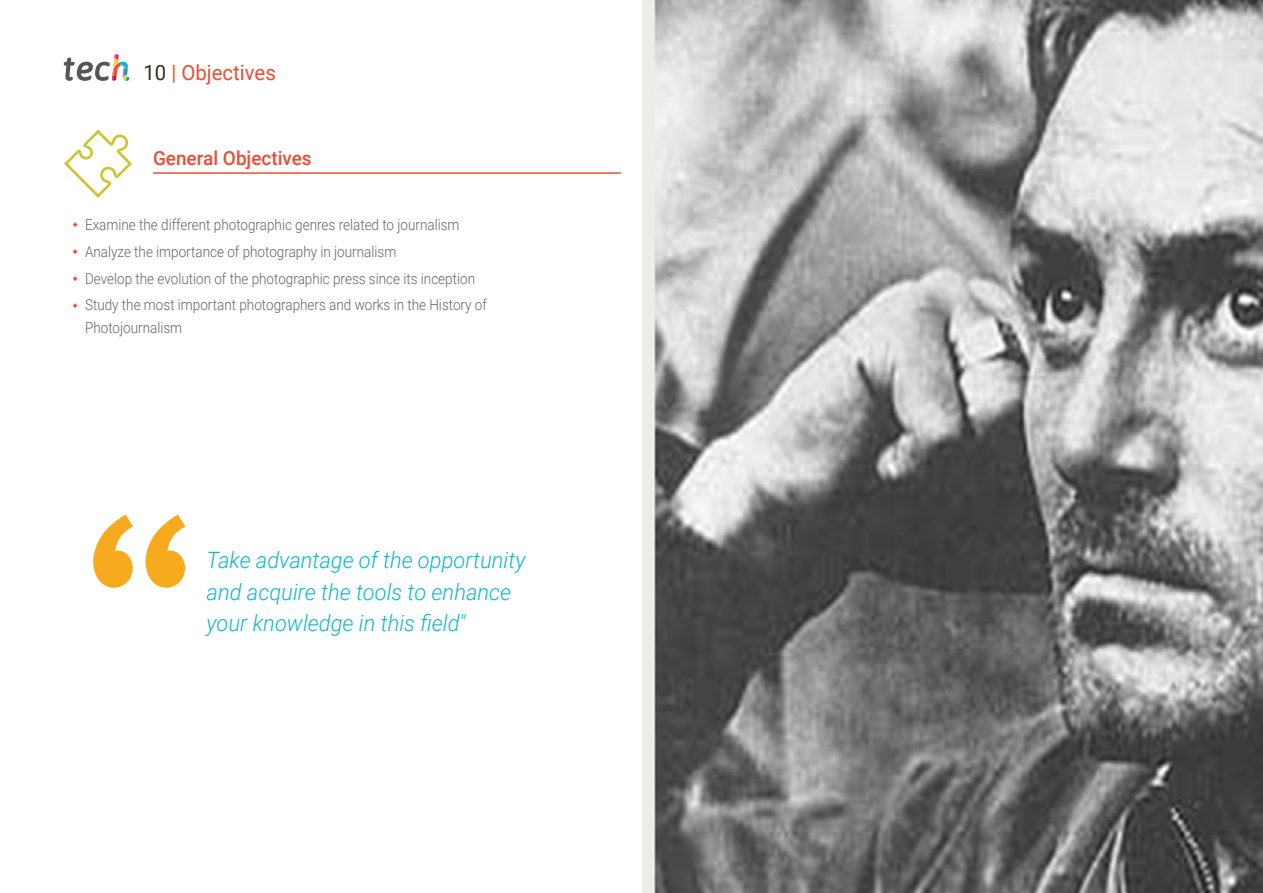
<style>
.page{position:relative;width:1263px;height:893px;background:#fff}
.page>*{position:absolute;margin:0;border:0;box-sizing:border-box;transform-origin:0 0}
.t1{font:italic 300 22.5px/31.5px "Roboto";color:#0fb6cf}
.t2{font:21px "Roboto";color:#e94d36}
.t3{font:500 19.5px "Roboto";color:#e94d35}
.t4{font:300 15px/26.7px "Roboto";color:#61646a;scale:.9 1}
.s1{color:#312e20}
</style>
<div class="page">
<hr style="left:153px;top:173px;width:468px;height:1px;background:#e94d35">
<svg style="left:64px;top:130px;width:68px;height:68px"></svg>
<svg style="left:64px;top:54px;width:65px;height:27px"></svg>
<img style="left:642px;top:0;width:621px;height:893px">
<svg style="left:93px;top:514px;width:92px;height:74px"></svg>
<h2 class="t2" style="left:144px;top:57px;width:134px"><span class="s1">10</span> | Objectives</h2>
<h3 class="t3" style="left:153px;top:144px;width:160px">General Objectives</h3>
<p class="t4" style="left:85px;top:211px;width:448px">Examine the different photographic genres related to journalism Analyze the importance of photography in journalism<br>Develop the evolution of the photographic press since its inception Study the most important photographers and works in the History of</p>
<p class="t4" style="left:85px;top:314px;width:109px">Photojournalism</p>
<h1 class="t1" style="left:207px;top:543px;width:320px">Take advantage of the opportunity and acquire the tools to enhance your knowledge in this field"</h1>
</div>
